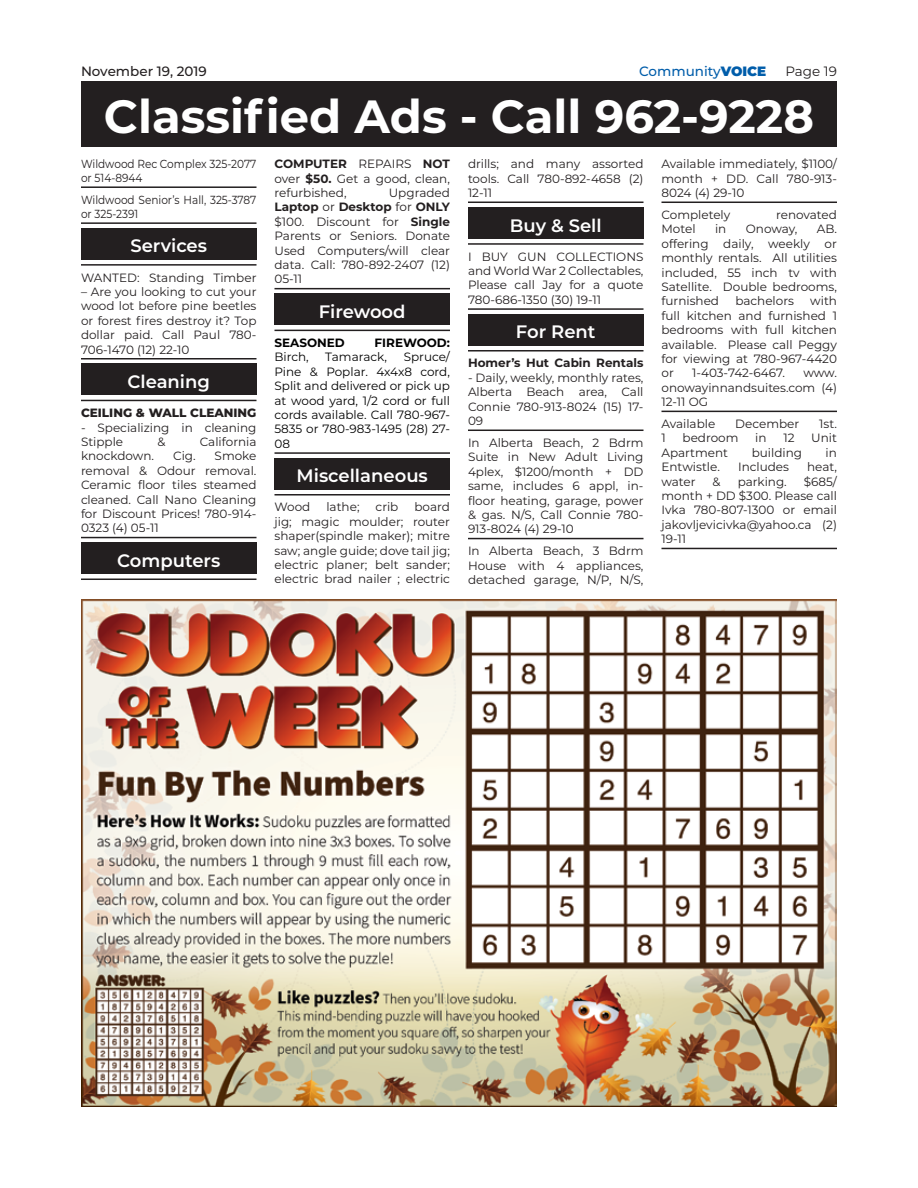
<style>
.page{position:relative;width:918px;height:1188px;background:#fff}
.page>*{position:absolute;margin:0;border:0;box-sizing:border-box;transform-origin:0 0}
.t1{font:700 46.5px "Montserrat";color:#fff}
.t2{font:600 18px "Montserrat";color:#fff}
.t3{font:500 13.5px "Montserrat";color:#231f20}
.t4{font:500 13.5px "Montserrat";color:#005daa}
.t5{font:13.5px "Montserrat";color:#231f20}
.t6{font:12px/14.4px "Montserrat";color:#231f20;text-align:justify}
.t7{font:12px/14.4px "Montserrat";color:#000;text-align:justify}
.t8{font:700 12px "Montserrat";color:#231f20}
.t9{font:800 12px "Montserrat";color:#231f20}
.t10{font:700 12px "Montserrat";color:#000}
.t11{font:11.7px/14.1px "Montserrat";color:#231f20;scale:.9 1}
.s1{font-weight:900}
.s2{font-weight:700}
</style>
<div class="page">
<div style="left:81px;top:81px;width:756px;height:66px;background:#231f20"></div>
<hr style="left:81px;top:186px;width:175px;height:2px;background:#231f20">
<hr style="left:81px;top:222px;width:175px;height:2px;background:#231f20">
<hr style="left:81px;top:264px;width:175px;height:2px;background:#231f20">
<hr style="left:81px;top:358px;width:175px;height:2px;background:#231f20">
<hr style="left:81px;top:400px;width:175px;height:1px;background:#231f20">
<hr style="left:81px;top:537px;width:175px;height:1px;background:#231f20">
<hr style="left:81px;top:579px;width:175px;height:1px;background:#231f20">
<div style="left:81px;top:228px;width:175px;height:32px;background:#231f20"></div>
<div style="left:81px;top:363px;width:175px;height:32px;background:#231f20"></div>
<div style="left:81px;top:542px;width:175px;height:32px;background:#231f20"></div>
<hr style="left:274px;top:288px;width:176px;height:1px;background:#231f20">
<hr style="left:274px;top:330px;width:176px;height:1px;background:#231f20">
<hr style="left:274px;top:452px;width:176px;height:2px;background:#231f20">
<hr style="left:274px;top:494px;width:176px;height:2px;background:#231f20">
<div style="left:274px;top:293px;width:176px;height:32px;background:#231f20"></div>
<div style="left:274px;top:458px;width:176px;height:32px;background:#231f20"></div>
<hr style="left:468px;top:202px;width:176px;height:1px;background:#231f20">
<hr style="left:468px;top:243px;width:176px;height:2px;background:#231f20">
<hr style="left:468px;top:308px;width:176px;height:2px;background:#231f20">
<hr style="left:468px;top:350px;width:176px;height:2px;background:#231f20">
<hr style="left:468px;top:430px;width:176px;height:1px;background:#231f20">
<hr style="left:468px;top:538px;width:176px;height:1px;background:#231f20">
<div style="left:468px;top:207px;width:176px;height:32px;background:#231f20"></div>
<div style="left:468px;top:314px;width:176px;height:32px;background:#231f20"></div>
<hr style="left:662px;top:202px;width:175px;height:1px;background:#231f20">
<hr style="left:662px;top:411px;width:175px;height:1px;background:#231f20">
<hr style="left:662px;top:548px;width:175px;height:1px;background:#231f20">
<img style="left:81px;top:599px;width:756px;height:508px">
<p class="t4" style="left:639px;top:62px;width:129px">Community<span class="s1">VOICE</span></p>
<p class="t5" style="left:785px;top:62px;width:53px">Page 19</p>
<h1 class="t1" style="left:104px;top:83px;width:712px">Classified Ads - Call 962-9228</h1>
<p class="t11" style="left:81px;top:156px;width:197px">Wildwood Rec Complex 325-2077 or 514-8944</p>
<p class="t11" style="left:81px;top:192px;width:196px">Wildwood Senior’s Hall, 325-3787 or 325-2391</p>
<h2 class="t2" style="left:130px;top:233px;width:78px">Services</h2>
<p class="t6" style="left:81px;top:270px;width:177px">WANTED: Standing Timber</p>
<p class="t6" style="left:81px;top:284px;width:177px">– Are you looking to cut your wood lot before pine beetles or forest fires destroy it? Top dollar paid. Call Paul 780- 706-1470 (12) 22-10</p>
<h2 class="t2" style="left:127px;top:369px;width:84px">Cleaning</h2>
<p class="t9" style="left:81px;top:404px;width:177px">CEILING &amp; WALL CLEANING</p>
<p class="t6" style="left:81px;top:420px;width:177px">- Specializing in cleaning<br>Stipple</p>
<p class="t3" style="left:81px;top:62px;width:127px">November 19, 2019</p>
<p class="t6" style="left:662px;top:156px;width:177px">Available immediately, $1100/ month + DD. Call 780-913- 8024 (4) 29-10</p>
<p class="t6" style="left:662px;top:207px;width:70px">Completely</p>
<p class="t6" style="left:776px;top:207px;width:62px">renovated</p>
<p class="t6" style="left:662px;top:221px;width:36px">Motel</p>
<p class="t6" style="left:715px;top:221px;width:13px">in</p>
<p class="t6" style="left:746px;top:221px;width:53px">Onoway,</p>
<p class="t6" style="left:468px;top:156px;width:177px">drills; and many assorted tools. Call 780-892-4658 (2)<br>12-11</p>
<h2 class="t2" style="left:510px;top:212px;width:93px">Buy &amp; Sell</h2>
<p class="t6" style="left:468px;top:249px;width:177px">I BUY GUN COLLECTIONS and World War 2 Collectables, Please call Jay for a quote 780-686-1350 (30) 19-11</p>
<h2 class="t2" style="left:516px;top:319px;width:81px">For Rent</h2>
<p class="t8" style="left:468px;top:355px;width:177px">Homer’s Hut Cabin Rentals</p>
<p class="t6" style="left:468px;top:370px;width:177px">- Daily, weekly, monthly rates, Alberta Beach area, Call Connie 780-913-8024 (15) 17- 09</p>
<p class="t6" style="left:468px;top:435px;width:177px">In Alberta Beach, 2 Bdrm Suite in New Adult Living 4plex, $1200/month + DD same, includes 6 appl, in&shy;floor heating, garage, power &amp; gas. N/S, Call Connie 780- 913-8024 (4) 29-10</p>
<p class="t6" style="left:468px;top:543px;width:177px">In Alberta Beach, 3 Bdrm House with 4 appliances, detached garage, N/P, N/S,</p>
<p class="t6" style="left:274px;top:156px;width:177px"><span class="s2">COMPUTER</span> REPAIRS <span class="s2">NOT </span>over <span class="s2">$50.</span> Get a good, clean, refurbished,</p>
<p class="t6" style="left:274px;top:185px;width:177px;text-indent:114px">Upgraded <span class="s2">Laptop</span> or <span class="s2">Desktop</span> for <span class="s2">ONLY </span>$100. Discount for <span class="s2">Single </span>Parents or Seniors. Donate Used Computers/will clear data. Call: 780-892-2407 (12)<br>05-11</p>
<h2 class="t2" style="left:319px;top:299px;width:88px">Firewood</h2>
<p class="t10" style="left:274px;top:334px;width:72px">SEASONED</p>
<p class="t10" style="left:375px;top:334px;width:77px">FIREWOOD:</p>
<p class="t7" style="left:274px;top:350px;width:36px">Birch,</p>
<p class="t7" style="left:325px;top:350px;width:63px">Tamarack,</p>
<p class="t6" style="left:662px;top:221px;width:177px;text-indent:155px">AB. offering daily, weekly or monthly rentals. All utilities included, 55 inch tv with Satellite. Double bedrooms, furnished</p>
<p class="t6" style="left:662px;top:293px;width:177px;text-indent:149px">with full kitchen and furnished 1 bedrooms with full kitchen available. Please call Peggy for viewing at 780-967-4420 or</p>
<p class="t6" style="left:735px;top:293px;width:60px">bachelors</p>
<p class="t7" style="left:274px;top:350px;width:177px;text-indent:129px">Spruce/ Pine &amp; Poplar. 4x4x8 cord, Split and delivered or pick up at wood yard, 1/2 cord or full cords available. Call 780-967- 5835 or 780-983-1495 (28) 27- 08</p>
<h2 class="t2" style="left:297px;top:463px;width:133px">Miscellaneous</h2>
<p class="t6" style="left:274px;top:500px;width:37px">Wood</p>
<p class="t6" style="left:326px;top:500px;width:35px">lathe;</p>
<p class="t6" style="left:376px;top:500px;width:24px">crib</p>
<p class="t6" style="left:692px;top:365px;width:94px">1-403-742-6467.</p>
<p class="t6" style="left:662px;top:365px;width:177px;text-indent:142px">www. onowayinnandsuites.com (4)<br>12-11 OG</p>
<p class="t6" style="left:662px;top:416px;width:55px">Available</p>
<p class="t6" style="left:735px;top:416px;width:65px">December</p>
<p class="t6" style="left:819px;top:416px;width:19px">1st.</p>
<p class="t6" style="left:662px;top:431px;width:6px">1</p>
<p class="t6" style="left:683px;top:431px;width:57px">bedroom</p>
<p class="t6" style="left:755px;top:431px;width:13px">in</p>
<p class="t6" style="left:783px;top:431px;width:13px">12</p>
<p class="t6" style="left:811px;top:431px;width:27px">Unit</p>
<p class="t6" style="left:662px;top:445px;width:68px">Apartment</p>
<p class="t6" style="left:752px;top:445px;width:52px">building</p>
<p class="t6" style="left:826px;top:445px;width:13px">in</p>
<p class="t6" style="left:662px;top:459px;width:60px">Entwistle.</p>
<p class="t6" style="left:738px;top:459px;width:52px">Includes</p>
<p class="t6" style="left:807px;top:459px;width:31px">heat,</p>
<p class="t6" style="left:662px;top:474px;width:36px">water</p>
<p class="t6" style="left:713px;top:474px;width:10px">&amp;</p>
<p class="t6" style="left:738px;top:474px;width:51px">parking.</p>
<p class="t6" style="left:158px;top:434px;width:10px">&amp;</p>
<p class="t6" style="left:200px;top:434px;width:58px">California</p>
<p class="t6" style="left:81px;top:448px;width:177px;text-indent:134px">Smoke removal &amp; Odour removal.<br>Ceramic floor tiles steamed cleaned. Call Nano Cleaning for Discount Prices! 780-914- 0323 (4) 05-11</p>
<h2 class="t2" style="left:117px;top:548px;width:105px">Computers</h2>
<p class="t6" style="left:81px;top:448px;width:75px">knockdown.</p>
<p class="t6" style="left:173px;top:448px;width:24px">Cig.</p>
<p class="t6" style="left:662px;top:474px;width:177px;text-indent:142px">$685/ month + DD $300. Please call Ivka 780-807-1300 or email jakovljevicivka@yahoo.ca (2)<br>19-11</p>
<p class="t6" style="left:274px;top:500px;width:177px;text-indent:140px">board jig; magic moulder; router shaper(spindle maker); mitre saw; angle guide; dove tail jig; electric planer; belt sander; electric brad nailer ; electric</p>
</div>
